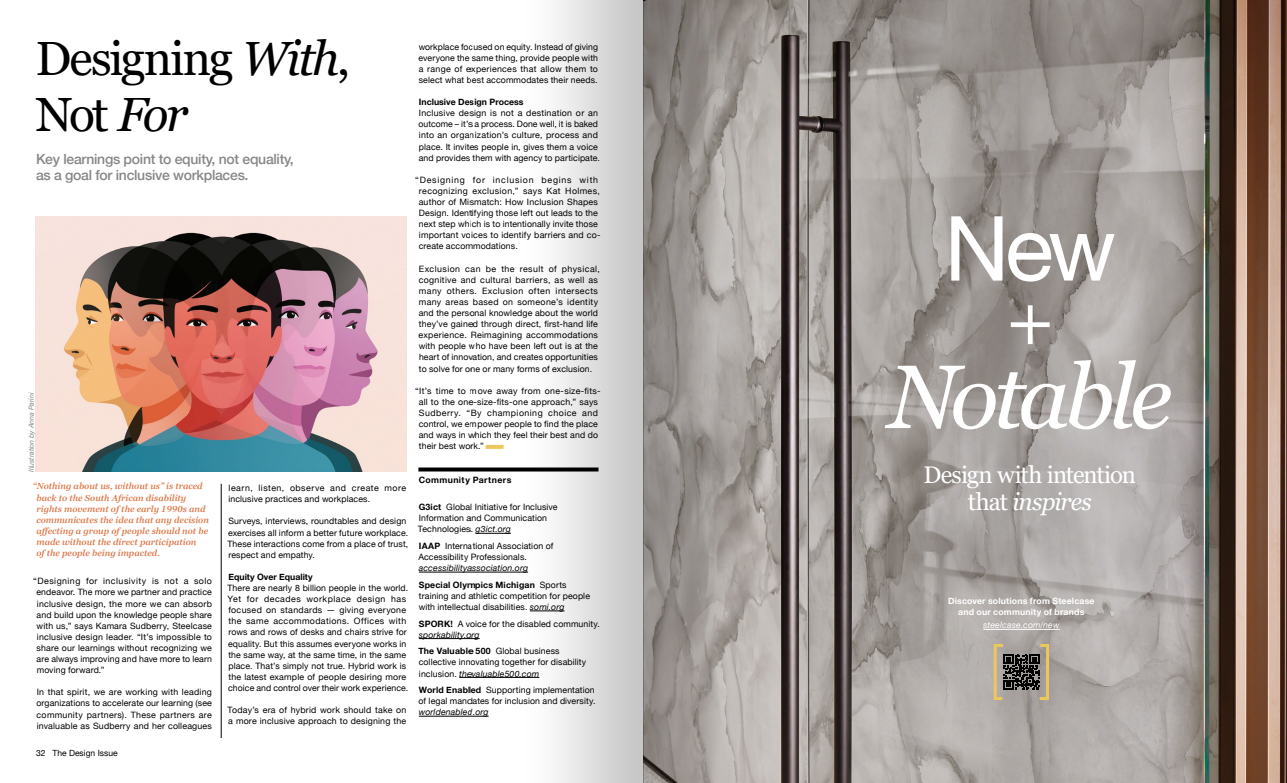
<style>
.page{position:relative;width:1287px;height:783px;background:#fff}
.page>*{position:absolute;margin:0;border:0;box-sizing:border-box;transform-origin:0 0}
.t1{font:italic 90px "Georgia Pro";letter-spacing:-.06em;color:#fff}
.t2{font:90px "Helvetica Neue";color:#fff}
.t3{font:48px/55.5px "Georgia Pro";letter-spacing:-.045em;color:#000}
.t4{font:24px/27.7px "Georgia Pro";letter-spacing:-.045em;color:#fff;text-align:center}
.t5{font:500 14px/16.6px "Helvetica Neue";letter-spacing:-.02em;color:#878787}
.t6{font:8.8px/11.1px "Helvetica Neue";letter-spacing:.015em;color:#000}
.t7{font:italic 600 8.8px/11.1px "Georgia Pro";color:#dc7748}
.t8{font:italic 8.8px/16.6px "Helvetica Neue";letter-spacing:.015em;color:#000}
.t9{font:700 8.8px/11.1px "Helvetica Neue";letter-spacing:.02em;color:#fff;text-align:center}
.t10{font:700 8.8px "Helvetica Neue";color:#000}
.t11{font:italic 8.8px "Helvetica Neue";letter-spacing:.015em;color:#fff}
.t12{font:700 8.8px "Helvetica Neue";letter-spacing:.045em;color:#000}
.t13{font:8.5px "Helvetica Neue";color:#000}
.t14{font:italic 7px "Helvetica Neue";letter-spacing:-.005em;color:#878787}
.s1{font-style:italic}
.s2{font-weight:700}
.s3{font-weight:700;font-style:normal}
.s4{font-style:normal}
</style>
<div class="page">
<img style="left:472px;top:0;width:815px;height:783px">
<div style="left:1028px;top:305px;width:5px;height:39px;background:#fff"></div>
<div style="left:1011px;top:322px;width:39px;height:5px;background:#fff"></div>
<hr style="left:983px;top:629px;width:77px;height:1px;background:#fff">
<svg style="left:992px;top:643px;width:59px;height:59px;background:#827b6c"></svg>
<hr style="left:221px;top:484px;width:1px;height:254px;background:#000">
<img style="left:36px;top:217px;width:371px;height:255px">
<svg style="left:418px;top:468px;width:180px;height:4px"></svg>
<hr style="left:476px;top:533px;width:35px;height:1px;background:#000">
<hr style="left:419px;top:572px;width:109px;height:1px;background:#000">
<hr style="left:530px;top:611px;width:35px;height:1px;background:#000">
<hr style="left:419px;top:638px;width:61px;height:1px;background:#000">
<hr style="left:459px;top:677px;width:80px;height:1px;background:#000">
<hr style="left:419px;top:716px;width:70px;height:1px;background:#000">
<svg style="left:486px;top:445px;width:18px;height:4px"></svg>
<img style="left:644px;top:0;width:171px;height:783px">
<h2 class="t3" style="left:36px;top:33px;width:316px">Designing <span class="s1">With</span>,<br>Not <span class="s1">For</span></h2>
<h3 class="t5" style="left:36px;top:149px;width:259px">Key learnings point to equity, not equality, as a goal for inclusive workplaces.</h3>
<p class="t14" style="left:26px;top:472px;width:81px;rotate:-90deg">Illustration by Anna Parini</p>
<p class="t7" style="left:36px;top:481px;width:174px;text-indent:-4px">“Nothing about us, without us” is traced back to the South African disability rights movement of the early 1990s and communicates the idea that any decision affecting a group of people should not be made without the direct participation<br>of the people being impacted.</p>
<p class="t6" style="left:36px;top:576px;width:177px;text-align:justify;text-indent:-3px">“Designing for inclusivity is not a solo endeavor. The more we partner and practice inclusive design, the more we can absorb and build upon the knowledge people share with us,” says Kamara Sudberry, Steelcase inclusive design leader. “It’s impossible to share our learnings without recognizing we are always improving and have more to learn moving forward.”</p>
<p class="t6" style="left:36px;top:687px;width:177px;text-align:justify">In that spirit, we are working with leading organizations to accelerate our learning (see community partners). These partners are invaluable as Sudberry and her colleagues</p>
<p class="t13" style="left:36px;top:747px;width:83px">32 The Design Issue</p>
<p class="t6" style="left:228px;top:483px;width:179px">learn, listen, observe and create more inclusive practices and workplaces.</p>
<p class="t6" style="left:227px;top:516px;width:182px">Surveys, interviews, roundtables and design exercises all inform a better future workplace.<br>These interactions come from a place of trust, respect and empathy.</p>
<p class="t10" style="left:228px;top:570px;width:86px">Equity Over Equality</p>
<p class="t6" style="left:227px;top:583px;width:182px">There are nearly 8 billion people in the world.<br>Yet for decades workplace design has focused on standards — giving everyone the same accommodations. Offices with rows and rows of desks and chairs strive for equality. But this assumes everyone works in the same way, at the same time, in the same place. That’s simply not true. Hybrid work is the latest example of people desiring more choice and control over their work experience.</p>
<p class="t6" style="left:227px;top:705px;width:180px">Today’s era of hybrid work should take on a more inclusive approach to designing the</p>
<p class="t6" style="left:419px;top:41px;width:181px;text-align:justify">workplace focused on equity. Instead of giving everyone the same thing, provide people with a range of experiences that allow them to select what best accommodates their needs.</p>
<p class="t10" style="left:419px;top:95px;width:106px">Inclusive Design Process</p>
<p class="t6" style="left:419px;top:108px;width:183px">Inclusive design is not a destination or an outcome – it’s a process. Done well, it is baked into an organization’s culture, process and place. It invites people in, gives them a voice and provides them with agency to participate.</p>
<p class="t6" style="left:419px;top:175px;width:183px;text-indent:-4px">“Designing for inclusion begins with recognizing exclusion,” says Kat Holmes, author of Mismatch: How Inclusion Shapes Design. Identifying those left out leads to the next step which is to intentionally invite those important voices to identify barriers and co&shy;create accommodations.</p>
<p class="t6" style="left:419px;top:263px;width:183px">Exclusion can be the result of physical, cognitive and cultural barriers, as well as many others. Exclusion often intersects many areas based on someone’s identity and the personal knowledge about the world they’ve gained through direct, first-hand life experience. Reimagining accommodations with people who have been left out is at the heart of innovation, and creates opportunities to solve for one or many forms of exclusion.</p>
<p class="t6" style="left:419px;top:386px;width:183px;text-indent:-4px">“It’s time to move away from one-size-fits&shy;all to the one-size-fits-one approach,” says Sudberry. “By championing choice and control, we empower people to find the place and ways in which they feel their best and do their best work.”</p>
<p class="t12" style="left:419px;top:472px;width:94px">Community Partners</p>
<p class="t6" style="left:418px;top:502px;width:141px"><span class="s2">G3ict</span> Global Initiative for Inclusive<br>Information and Communication<br>Technologies. <span class="s1">g3ict.org</span></p>
<p class="t6" style="left:418px;top:541px;width:137px"><span class="s2">IAAP</span> International Association of<br>Accessibility Professionals.</p>
<p class="t8" style="left:419px;top:560px;width:149px">accessibilityassociation.org<br><span class="s3">Special Olympics Michigan</span> <span class="s4">Sports</span></p>
<p class="t6" style="left:419px;top:591px;width:173px">training and athletic competition for people with intellectual disabilities. <span class="s1">somi.org</span></p>
<p class="t6" style="left:419px;top:618px;width:183px"><span class="s2">SPORK!</span> A voice for the disabled community. <span class="s1">sporkability.org</span></p>
<p class="t6" style="left:418px;top:646px;width:169px"><span class="s2">The Valuable 500</span> Global business collective innovating together for disability inclusion. <span class="s1">thevaluable500.com</span></p>
<p class="t6" style="left:419px;top:685px;width:178px"><span class="s2">World Enabled</span> Supporting implementation of legal mandates for inclusion and diversity.</p>
<p class="t8" style="left:419px;top:704px;width:71px">worldenabled.org</p>
<h1 class="t2" style="left:944px;top:184px;width:173px">New</h1>
<h1 class="t1" style="left:888px;top:346px;width:286px">Notable</h1>
<h3 class="t4" style="left:923px;top:462px;width:214px">Design with intention that <span class="s1">inspires</span></h3>
<p class="t9" style="left:948px;top:596px;width:148px">Discover solutions from Steelcase and our community of brands</p>
<p class="t11" style="left:983px;top:619px;width:78px">steelcase.com/new</p>
</div>
